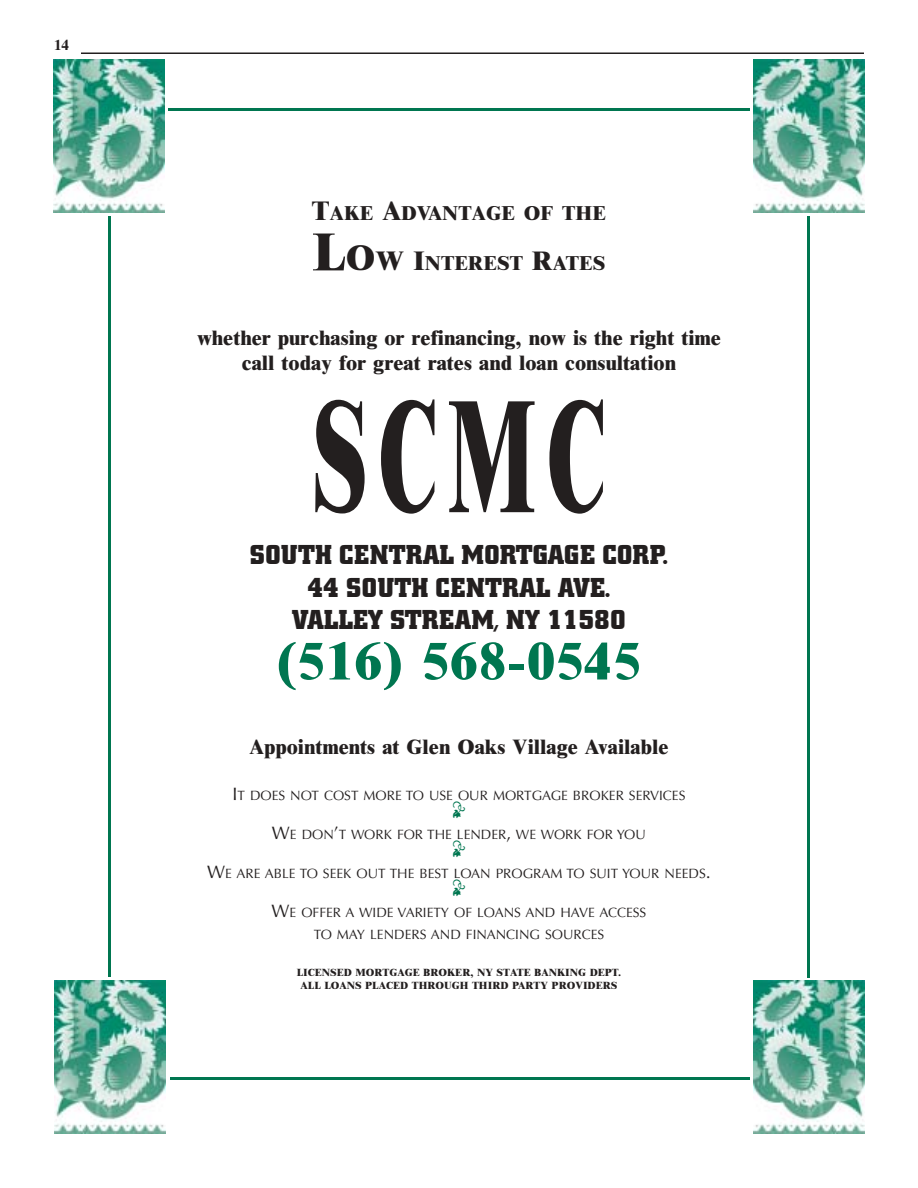
<style>
.page{position:relative;width:918px;height:1188px;background:#fff}
.page>*{position:absolute;margin:0;border:0;box-sizing:border-box;transform-origin:0 0}
.t1{font:800 162px "Times New Roman";color:#231f1f;scale:.56 1}
.t2{font:800 54px "Times New Roman";color:#007650}
.t3{font:700 27px/32.4px "City";letter-spacing:.02em;color:#231f1f;text-align:center}
.t4{font:800 21px/25.2px "Times New Roman";color:#231f1f;text-align:center}
.t5{font:21px "Gilde Sorts";color:#007650}
.t6{font:800 20.25px "Times New Roman";color:#231f1f}
.t7{font:700 15px "Times";color:#231f1f}
.t8{font:13.5px/22px "Optima";color:#231f1f;text-align:center}
.t9{font:800 10.5px/12.6px "Times New Roman";color:#231f1f;text-align:center}
.s1{font-size:27px}
.s2{font-size:54px}
.s3{font-size:36px}
.s4{font-size:18px}
</style>
<div class="page">
<img style="left:54px;top:60px;width:111px;height:153px">
<img style="left:754px;top:60px;width:111px;height:153px">
<img style="left:55px;top:980px;width:111px;height:154px">
<img style="left:754px;top:980px;width:111px;height:154px">
<hr style="left:81px;top:52px;width:783px;height:2px;background:#231f1f">
<p class="t7" style="left:54px;top:40px;width:16px">14</p>
<h3 class="t6" style="left:312px;top:205px;width:296px"><span class="s1">T</span>AKE <span class="s1">A</span>DVANTAGE OF THE</h3>
<h3 class="t6" style="left:313px;top:256px;width:294px"><span class="s2">L</span><span class="s3">O</span><span class="s1">W I</span>NTEREST <span class="s1">R</span>ATES</h3>
<h3 class="t4" style="left:197px;top:327px;width:525px">whether purchasing or refinancing, now is the right time call today for great rates and loan consultation</h3>
<h1 class="t1" style="left:312px;top:397px;width:527px">SCMC</h1>
<h3 class="t3" style="left:250px;top:541px;width:420px">SOUTH CENTRAL MORTGAGE CORP.<br>44 SOUTH CENTRAL AVE.<br>VALLEY STREAM, NY 11580</h3>
<h2 class="t2" style="left:277px;top:641px;width:366px">(516) 568-0545</h2>
<h3 class="t4" style="left:249px;top:736px;width:421px">Appointments at Glen Oaks Village Available</h3>
<p class="t8" style="left:233px;top:785px;width:454px"><span class="s4">I</span>T DOES NOT COST MORE TO USE OUR MORTGAGE BROKER SERVICES</p>
<h3 class="t5" style="left:453px;top:803px;width:14px">h</h3>
<p class="t8" style="left:272px;top:824px;width:375px"><span class="s4">W</span>E DON<span class="s4">’</span>T WORK FOR THE LENDER<span class="s4">,</span> WE WORK FOR YOU</p>
<h3 class="t5" style="left:453px;top:842px;width:14px">h</h3>
<p class="t8" style="left:207px;top:863px;width:505px"><span class="s4">W</span>E ARE ABLE TO SEEK OUT THE BEST LOAN PROGRAM TO SUIT YOUR NEEDS<span class="s4">.</span></p>
<h3 class="t5" style="left:453px;top:881px;width:14px">h</h3>
<p class="t8" style="left:272px;top:902px;width:376px"><span class="s4">W</span>E OFFER A WIDE VARIETY OF LOANS AND HAVE ACCESS<br>TO MAY LENDERS AND FINANCING SOURCES</p>
<p class="t9" style="left:297px;top:968px;width:326px">LICENSED MORTGAGE BROKER, NY STATE BANKING DEPT.<br>ALL LOANS PLACED THROUGH THIRD PARTY PROVIDERS</p>
</div>
